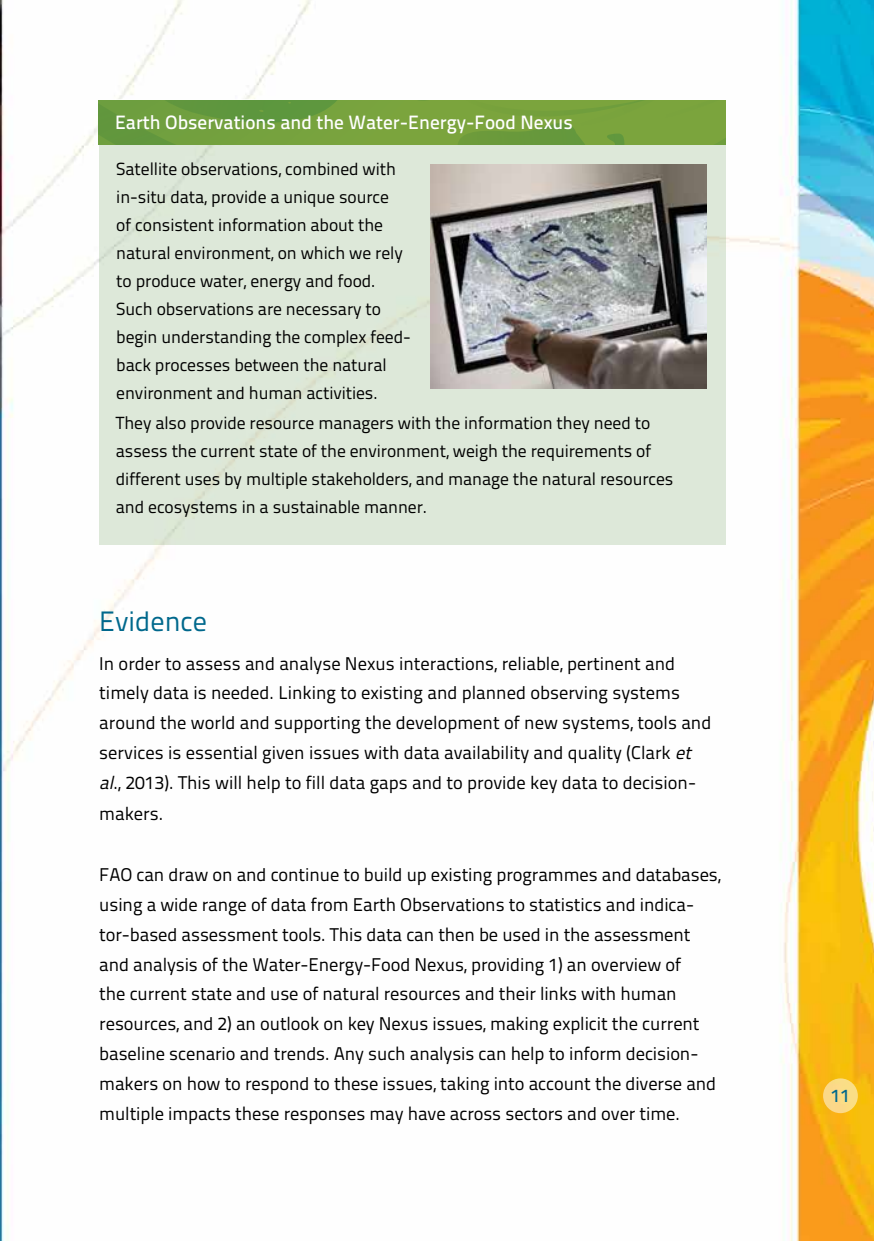
<style>
.page{position:relative;width:874px;height:1241px;background:#fff}
.page>*{position:absolute;margin:0;border:0;box-sizing:border-box;transform-origin:0 0}
.t1{font:28px "Titillium Text 22 L";color:#00688c}
.t2{font:500 19.25px "Titillium Text 22 L";color:#fff}
.t3{font:18.38px/29.8px "Titillium Text 22 L";letter-spacing:-.005em;color:#000}
.t4{font:500 18.38px "Titillium Text 22 L";color:#00688c}
.t5{font:17.5px/28px "Titillium Text 22 L";letter-spacing:-.005em;color:#000}
.s1{font-style:italic}
</style>
<div class="page">
<img style="left:0;top:0;width:873px;height:1240px">
<div style="left:822px;top:1078px;width:35px;height:34px;background:#fbda87;border-radius:50%"></div>
<div style="left:99px;top:100px;width:626px;height:444px;background:#dde8d9"></div>
<svg style="left:98px;top:99px;width:627px;height:46px"></svg>
<svg style="left:98px;top:100px;width:626px;height:45px;background:#73a03d"></svg>
<img style="left:430px;top:165px;width:276px;height:224px">
<p class="t2" style="left:115px;top:108px;width:459px">Earth Observations and the Water-Energy-Food Nexus</p>
<p class="t5" style="left:116px;top:154px;width:296px">Satellite observations, combined with in-situ data, provide a unique source<br>of consistent information about the natural environment, on which we rely to produce water, energy and food.<br>Such observations are necessary to begin understanding the complex feed&shy;back processes between the natural environment and human activities.</p>
<p class="t5" style="left:116px;top:408px;width:559px">They also provide resource managers with the information they need to assess the current state of the environment, weigh the requirements of different uses by multiple stakeholders, and manage the natural resources and ecosystems in a sustainable manner.</p>
<h1 class="t1" style="left:99px;top:600px;width:109px">Evidence</h1>
<p class="t3" style="left:99px;top:647px;width:613px">In order to assess and analyse Nexus interactions, reliable, pertinent and timely data is needed. Linking to existing and planned observing systems around the world and supporting the development of new systems, tools and services is essential given issues with data availability and quality (Clark <span class="s1">et al</span>., 2013). This will help to fill data gaps and to provide key data to decision-</p>
<p class="t3" style="left:99px;top:797px;width:66px">makers.</p>
<p class="t3" style="left:99px;top:859px;width:622px">FAO can draw on and continue to build up existing programmes and databases, using a wide range of data from Earth Observations to statistics and indica&shy;tor-based assessment tools. This data can then be used in the assessment and analysis of the Water-Energy-Food Nexus, providing 1) an overview of<br>the current state and use of natural resources and their links with human resources, and 2) an outlook on key Nexus issues, making explicit the current baseline scenario and trends. Any such analysis can help to inform decision&shy;makers on how to respond to these issues, taking into account the diverse and multiple impacts these responses may have across sectors and over time.</p>
<p class="t4" style="left:830px;top:1081px;width:21px">11</p>
</div>
